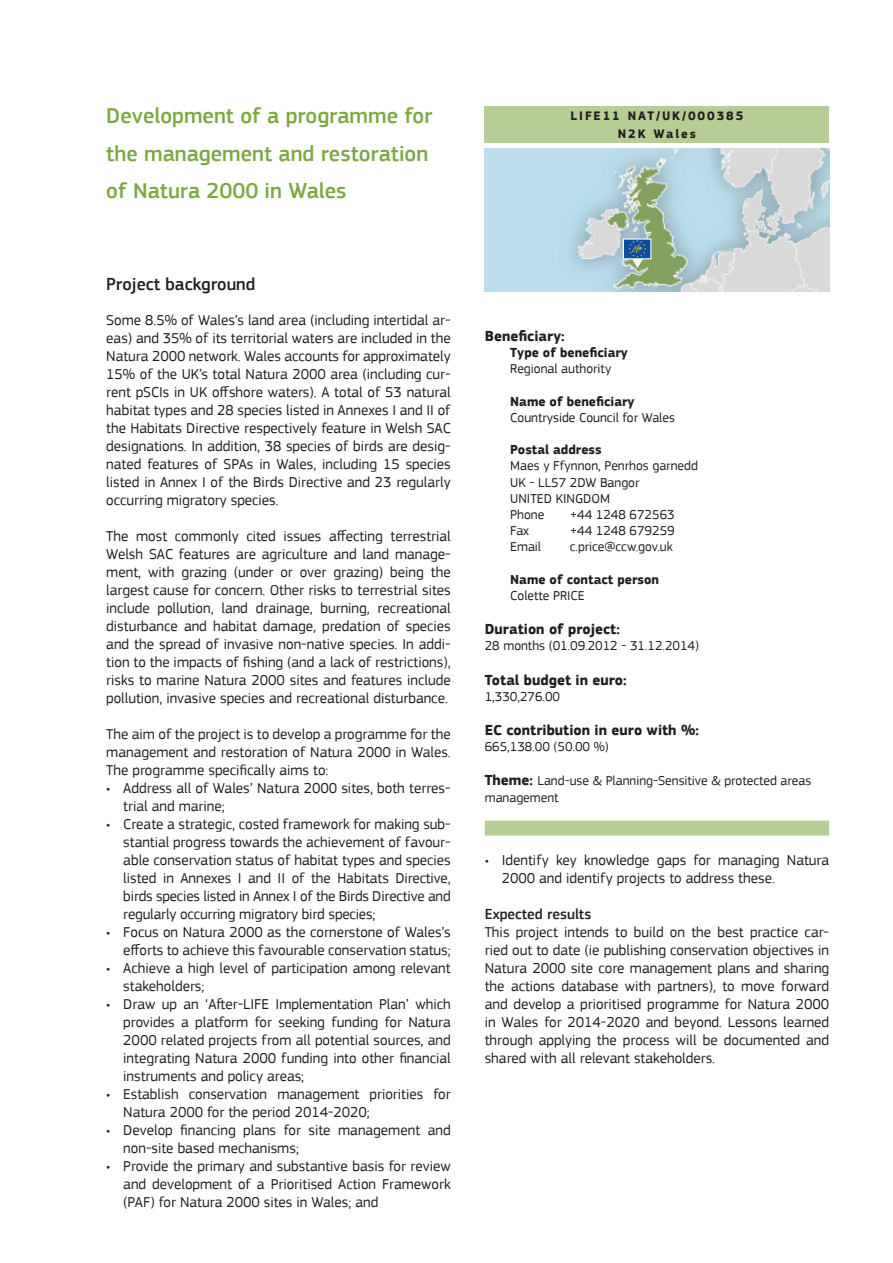
<style>
.page{position:relative;width:893px;height:1263px;background:#fff}
.page>*{position:absolute;margin:0;border:0;box-sizing:border-box;transform-origin:0 0}
.t1{font:500 22.5px/37.5px "PF Square Sans Pro";color:#7ca840}
.t2{font:500 18px "PF Square Sans Pro";color:#231f20}
.t3{font:15px/18px "PF Square Sans Pro";color:#231f20;text-align:justify}
.t4{font:700 15px "PF Square Sans Pro";color:#231f20}
.t5{font:500 15px "PF Square Sans Pro";color:#231f20}
.t6{font:13.5px/16.2px "PF Square Sans Pro";color:#231f20}
.t7{font:700 13.5px "PF Square Sans Pro";color:#231f20}
.t8{font:700 12.75px/18px "PF Square Sans Pro";letter-spacing:.15em;color:#231f20;text-align:center}
.s1{font-weight:700;font-size:15px}
</style>
<div class="page">
<svg style="left:484px;top:148px;width:346px;height:1px"></svg>
<img style="left:485px;top:149px;width:344px;height:142px">
<div style="left:485px;top:820px;width:344px;height:15px;background:#b7cd96"></div>
<div style="left:485px;top:106px;width:344px;height:37px;background:#b7cd96"></div>
<div style="left:623px;top:239px;width:28px;height:20px;background:#0d4da1;border:1px solid #fff"></div>
<svg style="left:629px;top:240px;width:17px;height:28px"></svg>
<h1 class="t1" style="left:106px;top:97px;width:328px">Development of a programme for the management and restoration of Natura 2000 in Wales</h1>
<p class="t8" style="left:571px;top:107px;width:174px">LIFE11 NAT/UK/000385<br>N2K Wales</p>
<p class="t2" style="left:106px;top:273px;width:151px">Project background</p>
<p class="t3" style="left:106px;top:311px;width:346px">Some 8.5% of Wales’s land area (including intertidal ar&shy;eas) and 35% of its territorial waters are included in the Natura 2000 network. Wales accounts for approximately 15% of the UK’s total Natura 2000 area (including cur&shy;rent pSCIs in UK offshore waters). A total of 53 natural habitat types and 28 species listed in Annexes I and II of the Habitats Directive respectively feature in Welsh SAC designations. In addition, 38 species of birds are desig&shy;nated features of SPAs in Wales, including 15 species listed in Annex I of the Birds Directive and 23 regularly occurring migratory species.</p>
<p class="t3" style="left:106px;top:527px;width:346px">The most commonly cited issues affecting terrestrial Welsh SAC features are agriculture and land manage&shy;ment, with grazing (under or over grazing) being the largest cause for concern. Other risks to terrestrial sites include pollution, land drainage, burning, recreational disturbance and habitat damage, predation of species and the spread of invasive non-native species. In addi&shy;tion to the impacts of fishing (and a lack of restrictions), risks to marine Natura 2000 sites and features include pollution, invasive species and recreational disturbance.</p>
<p class="t3" style="left:106px;top:725px;width:346px">The aim of the project is to develop a programme for the management and restoration of Natura 2000 in Wales.<br>The programme specifically aims to:</p>
<p class="t3" style="left:123px;top:779px;width:329px;text-indent:-17px">• Address all of Wales’ Natura 2000 sites, both terres&shy;trial and marine;</p>
<p class="t3" style="left:123px;top:815px;width:329px;text-indent:-17px">• Create a strategic, costed framework for making sub&shy;stantial progress towards the achievement of favour&shy;able conservation status of habitat types and species listed in Annexes I and II of the Habitats Directive, birds species listed in Annex I of the Birds Directive and regularly occurring migratory bird species;</p>
<p class="t3" style="left:106px;top:923px;width:346px;text-align:right">• Focus on Natura 2000 as the cornerstone of Wales’s efforts to achieve this favourable conservation status;</p>
<p class="t3" style="left:123px;top:959px;width:329px;text-indent:-17px">• Achieve a high level of participation among relevant stakeholders;</p>
<p class="t3" style="left:123px;top:995px;width:329px;text-indent:-17px">• Draw up an ‘After-LIFE Implementation Plan’ which provides a platform for seeking funding for Natura 2000 related projects from all potential sources, and integrating Natura 2000 funding into other financial instruments and policy areas;</p>
<p class="t3" style="left:123px;top:1085px;width:329px;text-indent:-17px">• Establish conservation management priorities for<br>Natura 2000 for the period 2014-2020;</p>
<p class="t3" style="left:123px;top:1121px;width:329px;text-indent:-17px">• Develop financing plans for site management and non-site based mechanisms;</p>
<p class="t3" style="left:123px;top:1157px;width:329px;text-indent:-17px">• Provide the primary and substantive basis for review and development of a Prioritised Action Framework (PAF) for Natura 2000 sites in Wales; and</p>
<p class="t4" style="left:485px;top:327px;width:81px">Beneficiary:</p>
<p class="t7" style="left:510px;top:344px;width:119px">Type of beneficiary</p>
<p class="t6" style="left:510px;top:361px;width:103px">Regional authority</p>
<p class="t7" style="left:510px;top:393px;width:126px">Name of beneficiary</p>
<p class="t6" style="left:510px;top:409px;width:166px">Countryside Council for Wales</p>
<p class="t7" style="left:510px;top:442px;width:93px">Postal address</p>
<p class="t6" style="left:510px;top:458px;width:189px">Maes y Ffynnon, Penrhos garnedd<br>UK - LL57 2DW Bangor<br>UNITED KINGDOM<br>Phone</p>
<p class="t6" style="left:570px;top:507px;width:106px">+44 1248 672563</p>
<p class="t6" style="left:510px;top:523px;width:20px">Fax</p>
<p class="t6" style="left:570px;top:523px;width:106px">+44 1248 679259</p>
<p class="t6" style="left:510px;top:539px;width:32px">Email</p>
<p class="t6" style="left:570px;top:539px;width:105px">c.price@ccw.gov.uk</p>
<p class="t7" style="left:510px;top:571px;width:150px">Name of contact person</p>
<p class="t6" style="left:510px;top:588px;width:76px">Colette PRICE</p>
<p class="t4" style="left:485px;top:620px;width:137px">Duration of project:</p>
<p class="t6" style="left:485px;top:638px;width:216px">28 months (01.09.2012 - 31.12.2014)</p>
<p class="t4" style="left:485px;top:671px;width:143px">Total budget in euro:</p>
<p class="t6" style="left:485px;top:688px;width:77px">1,330,276.00</p>
<p class="t4" style="left:485px;top:721px;width:216px">EC contribution in euro with %:</p>
<p class="t6" style="left:485px;top:739px;width:125px">665,138.00 (50.00 %)</p>
<p class="t6" style="left:485px;top:773px;width:328px"><span class="s1">Theme:</span> Land-use &amp; Planning-Sensitive &amp; protected areas management</p>
<p class="t3" style="left:502px;top:851px;width:329px;text-indent:-17px">• Identify key knowledge gaps for managing Natura<br>2000 and identify projects to address these.</p>
<p class="t5" style="left:485px;top:905px;width:108px">Expected results</p>
<p class="t3" style="left:485px;top:923px;width:346px">This project intends to build on the best practice car&shy;ried out to date (ie publishing conservation objectives in Natura 2000 site core management plans and sharing the actions database with partners), to move forward and develop a prioritised programme for Natura 2000 in Wales for 2014-2020 and beyond. Lessons learned through applying the process will be documented and shared with all relevant stakeholders.</p>
</div>
